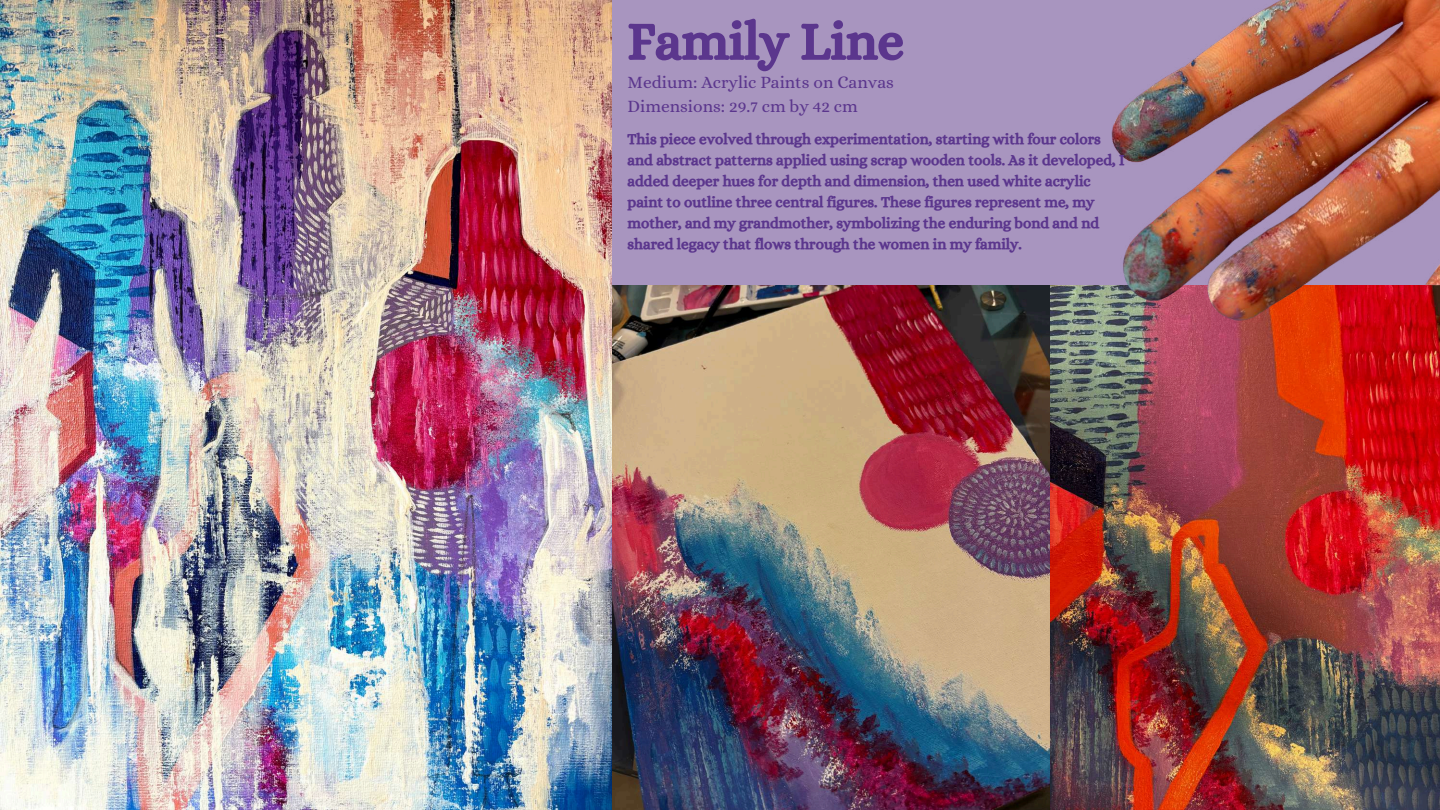
<style>
.page{position:relative;width:1440px;height:810px;background:#a895bf}
.page>*{position:absolute;margin:0;border:0;box-sizing:border-box;transform-origin:0 0}
.t1{font:52.7px "CA Generated";color:#5b368d}
.t2{font:17.5px/24px "Alice";color:#5b368d}
.t3{font:15.2px/21px "CA Generated";color:#5b368d}
</style>
<div class="page">
<img style="left:612px;top:285px;width:828px;height:525px">
<img style="left:0;top:0;width:611px;height:810px">
<img style="left:1075px;top:0;width:365px;height:344px">
<h1 class="t1" style="left:628px;top:11px;width:278px">Family Line</h1>
<p class="t2" style="left:628px;top:70px;width:268px">Medium: Acrylic Paints on Canvas<br>Dimensions: 29.7 cm by 42 cm</p>
<p class="t3" style="left:628px;top:128px;width:499px">This piece evolved through experimentation, starting with four colors and abstract patterns applied using scrap wooden tools. As it developed, I added deeper hues for depth and dimension, then used white acrylic paint to outline three central figures. These figures represent me, my mother, and my grandmother, symbolizing the enduring bond and nd shared legacy that flows through the women in my family.</p>
</div>
